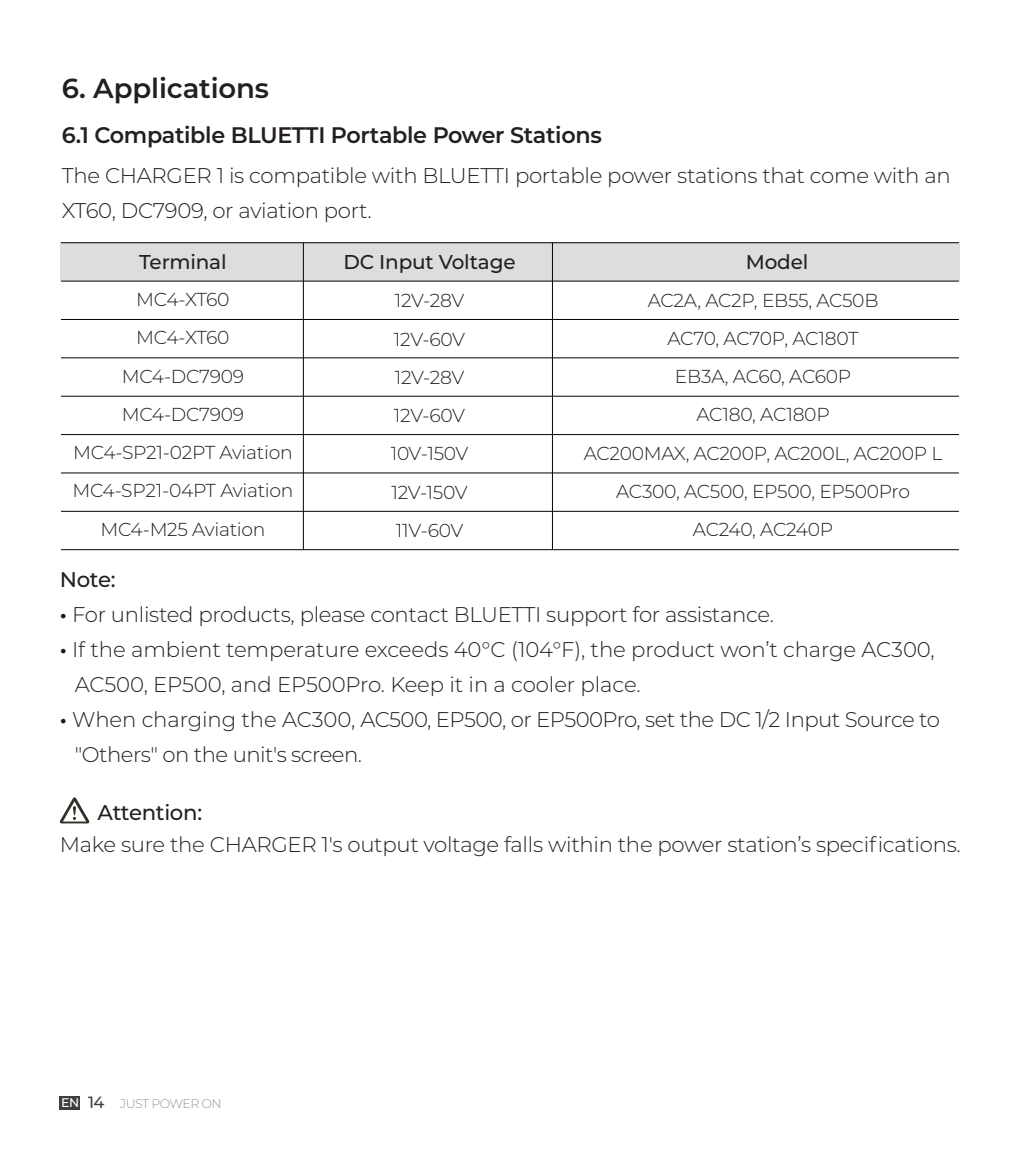
<style>
.page{position:relative;width:1021px;height:1170px;background:#fff}
.page>*{position:absolute;margin:0;border:0;box-sizing:border-box;transform-origin:0 0}
.t1{font:600 27.5px "Montserrat";letter-spacing:-.005em;color:#231f20}
.t2{font:600 22.5px "Montserrat";letter-spacing:-.015em;color:#231f20}
.t3{font:300 21.25px/35px "Montserrat";letter-spacing:-.015em;color:#231f20}
.t4{font:500 21.25px "Montserrat";letter-spacing:-.015em;color:#231f20}
.t5{font:500 20px "Montserrat";letter-spacing:-.01em;color:#231f20}
.t6{font:300 18.75px/38.2px "Montserrat";letter-spacing:-.015em;color:#231f20;text-align:center}
.t7{font:300 12.5px "Montserrat";letter-spacing:-.04em;color:#939598}
.s1{font-weight:600;color:#221713}
.s2{font-weight:500;color:#fff}
.s3{font-weight:500;font-size:16.25px;color:#3e3e3f}
</style>
<div class="page">
<div style="left:59px;top:1095px;width:21px;height:13px;background:#3e3e3f"></div>
<div style="left:60px;top:243px;width:899px;height:38px;background:#dcdddf"></div>
<svg style="left:60px;top:797px;width:30px;height:26px"></svg>
<hr style="left:61px;top:396px;width:897px;height:1px;background:#030303">
<hr style="left:61px;top:434px;width:897px;height:1px;background:#030303">
<hr style="left:61px;top:472px;width:897px;height:1px;background:#030303">
<hr style="left:61px;top:511px;width:897px;height:1px;background:#030303">
<hr style="left:61px;top:549px;width:897px;height:1px;background:#030303">
<hr style="left:61px;top:357px;width:897px;height:1px;background:#030303">
<hr style="left:61px;top:319px;width:897px;height:1px;background:#030303">
<hr style="left:61px;top:281px;width:897px;height:1px;background:#030303">
<hr style="left:61px;top:242px;width:897px;height:1px;background:#030303">
<hr style="left:303px;top:243px;width:1px;height:306px;background:#030303">
<hr style="left:552px;top:243px;width:1px;height:306px;background:#030303">
<p class="t1" style="left:62px;top:69px;width:209px">6. Applications</p>
<p class="t2" style="left:62px;top:119px;width:541px">6.1 Compatible BLUETTI Portable Power Stations</p>
<p class="t3" style="left:62px;top:157px;width:890px">The CHARGER 1 is compatible with BLUETTI portable power stations that come with an<br>XT60, DC7909, or aviation port.</p>
<p class="t5" style="left:139px;top:248px;width:89px">Terminal</p>
<p class="t5" style="left:343px;top:248px;width:174px">DC Input Voltage</p>
<p class="t5" style="left:745px;top:248px;width:64px">Model</p>
<p class="t6" style="left:72px;top:280px;width:223px">MC4-XT60<br>MC4-XT60<br>MC4-DC7909<br>MC4-DC7909<br>MC4-SP21-02PT Aviation<br>MC4-SP21-04PT Aviation<br>MC4-M25 Aviation</p>
<p class="t6" style="left:390px;top:281px;width:79px;text-align:left">12V-28V<br>12V-60V<br>12V-28V<br>12V-60V<br>10V-150V<br>12V-150V<br>11V-60V</p>
<p class="t6" style="left:584px;top:280px;width:360px">AC2A, AC2P, EB55, AC50B<br>AC70, AC70P, AC180T<br>EB3A, AC60, AC60P<br>AC180, AC180P<br>AC200MAX, AC200P, AC200L, AC200P L<br>AC300, AC500, EP500, EP500Pro<br>AC240, AC240P</p>
<p class="t4" style="left:60px;top:564px;width:57px">Note:</p>
<p class="t3" style="left:60px;top:596px;width:715px"><span class="s1">•</span> For unlisted products, please contact BLUETTI support for assistance.</p>
<p class="t3" style="left:75px;top:631px;width:861px;text-indent:-15px"><span class="s1">•</span> If the ambient temperature exceeds 40°C (104°F), the product won’t charge AC300,<br>AC500, EP500, and EP500Pro. Keep it in a cooler place.</p>
<p class="t3" style="left:75px;top:701px;width:866px;text-indent:-15px"><span class="s1">•</span> When charging the AC300, AC500, EP500, or EP500Pro, set the DC 1/2 Input Source to "Others" on the unit's screen.</p>
<p class="t4" style="left:98px;top:797px;width:106px">Attention:</p>
<p class="t3" style="left:60px;top:826px;width:902px">Make sure the CHARGER 1's output voltage falls within the power station’s specifications.</p>
<p class="t7" style="left:61px;top:1095px;width:162px"><span class="s2">EN</span> <span class="s3">14</span> JUST POWER ON</p>
</div>
